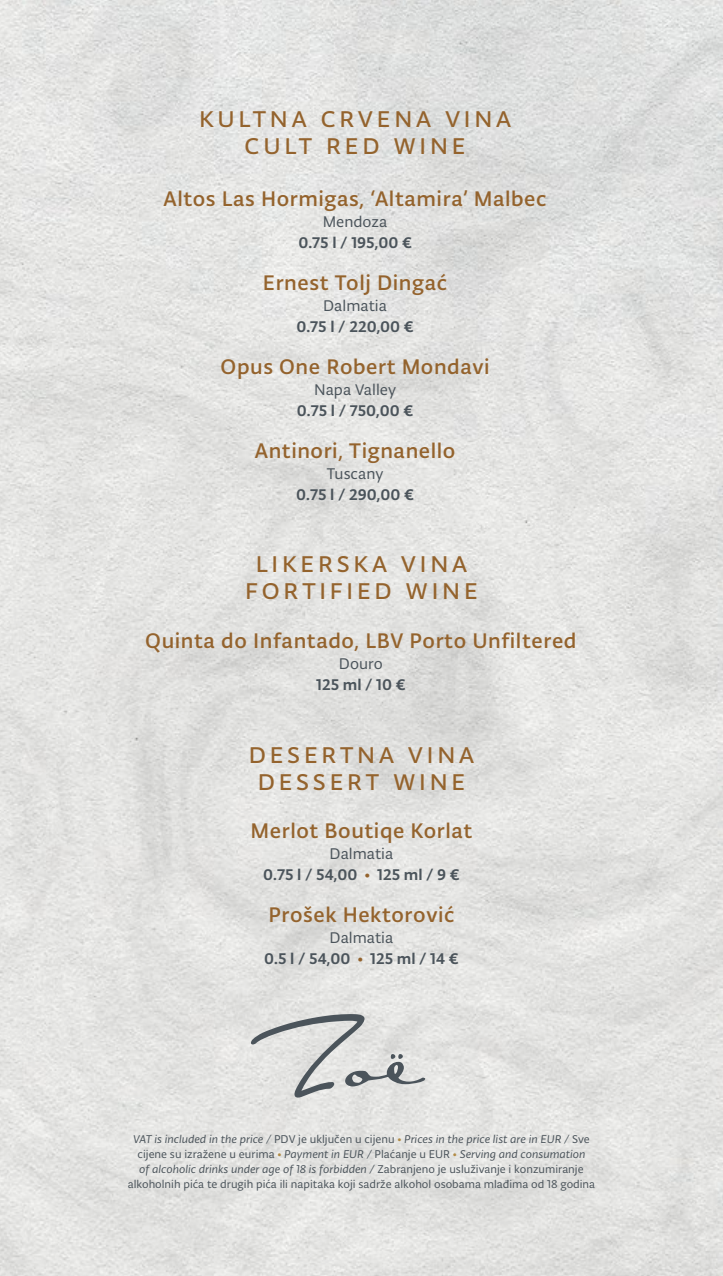
<style>
.page{position:relative;width:723px;height:1276px;background:#fff}
.page>*{position:absolute;margin:0;border:0;box-sizing:border-box;transform-origin:0 0}
.t1{font:31.5px/27px "Typonine Sans Pro Normal";letter-spacing:.1em;color:#94632d;text-align:center}
.t2{font:22.5px "Typonine Sans Pro Text";letter-spacing:.025em;color:#94632d}
.t3{font:500 16.5px "Typonine Sans Pro";color:#4b545b}
.t4{font:16.5px "Typonine Sans Pro Normal";color:#4b545b}
.t5{font:12px/15px "Typonine Sans Pro Normal";color:#4b545b;text-align:center}
.s1{color:#94632d}
.s2{font-style:italic}
.s3{color:#b28b44}
</style>
<div class="page">
<img style="left:0;top:0;width:723px;height:1276px">
<svg style="left:251px;top:1013px;width:174px;height:84px"></svg>
<h1 class="t1" style="left:199px;top:103px;width:314px">kultna crvena vina cult red wine</h1>
<h2 class="t2" style="left:164px;top:185px;width:384px">Altos Las Hormigas, ‘Altamira’ Malbec</h2>
<h3 class="t4" style="left:323px;top:212px;width:66px">Mendoza</h3>
<h3 class="t3" style="left:298px;top:232px;width:115px">0.75 l / 195,00 €</h3>
<h2 class="t2" style="left:263px;top:269px;width:186px">Ernest Tolj Dingać</h2>
<h3 class="t4" style="left:323px;top:296px;width:65px">Dalmatia</h3>
<h3 class="t3" style="left:296px;top:316px;width:119px">0.75 l / 220,00 €</h3>
<h2 class="t2" style="left:221px;top:353px;width:270px">Opus One Robert Mondavi</h2>
<h3 class="t4" style="left:314px;top:380px;width:83px">Napa Valley</h3>
<h3 class="t3" style="left:297px;top:400px;width:118px">0.75 l / 750,00 €</h3>
<h2 class="t2" style="left:255px;top:437px;width:202px">Antinori, Tignanello</h2>
<h3 class="t4" style="left:327px;top:464px;width:58px">Tuscany</h3>
<h3 class="t3" style="left:296px;top:484px;width:119px">0.75 l / 290,00 €</h3>
<h1 class="t1" style="left:245px;top:548px;width:235px">likerska vina fortified wine</h1>
<h2 class="t2" style="left:145px;top:627px;width:433px">Quinta do Infantado, LBV Porto Unfiltered</h2>
<h3 class="t4" style="left:339px;top:654px;width:45px">Douro</h3>
<h3 class="t3" style="left:316px;top:674px;width:91px">125 ml / 10 €</h3>
<h1 class="t1" style="left:248px;top:739px;width:228px;text-align:left">desertna vina dessert wine</h1>
<h2 class="t2" style="left:251px;top:817px;width:223px">Merlot Boutiqe Korlat</h2>
<h3 class="t4" style="left:330px;top:844px;width:65px">Dalmatia</h3>
<h3 class="t3" style="left:263px;top:865px;width:198px">0.75 l / 54,00 <span class="s1">•</span> 125 ml / 9 €</h3>
<h2 class="t2" style="left:268px;top:901px;width:188px">Prošek Hektorović</h2>
<h3 class="t4" style="left:330px;top:928px;width:65px">Dalmatia</h3>
<h3 class="t3" style="left:264px;top:949px;width:196px">0.5 l / 54,00 <span class="s1">•</span> 125 ml / 14 €</h3>
<p class="t5" style="left:128px;top:1131px;width:469px"><span class="s2">VAT is included in the price /</span> PDV je uključen u cijenu <span class="s3">•</span> <span class="s2">Prices in the price list are in EUR /</span> Sve cijene su izražene u eurima <span class="s3">•</span> <span class="s2">Payment in EUR /</span> Plaćanje u EUR <span class="s3">•</span> <span class="s2">Serving and consumation<br>of alcoholic drinks under age of 18 is forbidden /</span> Zabranjeno je usluživanje i konzumiranje alkoholnih pića te drugih pića ili napitaka koji sadrže alkohol osobama mlađima od 18 godina</p>
</div>
